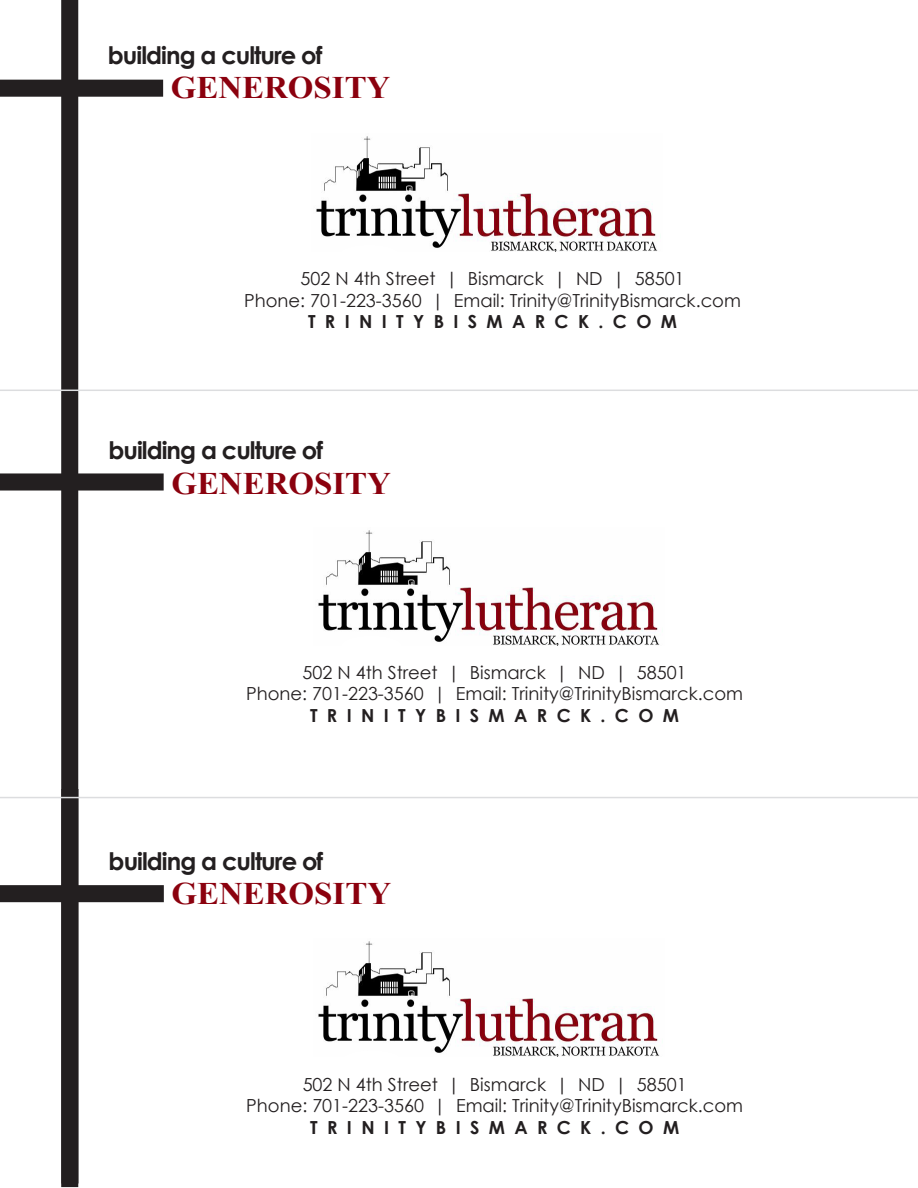
<style>
.page{position:relative;width:918px;height:1188px;background:#fff}
.page>*{position:absolute;margin:0;border:0;box-sizing:border-box;transform-origin:0 0}
.t1{font:700 31.35px "Times New Roman";color:#8b010e;scale:1.05 1}
.t2{font:700 24.3px "Century Gothic";letter-spacing:-.04em;color:#231f20}
.t3{font:18px "Century Gothic";color:#231f20}
.t4{font:700 18px "Century Gothic";letter-spacing:.52em;color:#231f20}
</style>
<div class="page">
<div style="left:61px;top:0;width:17px;height:1187px;background:#231f20"></div>
<div style="left:0;top:80px;width:163px;height:17px;background:#231f20"></div>
<img style="left:316px;top:136px;width:342px;height:115px">
<div style="left:339px;top:245px;width:61px;height:20px;background:#fff;border-radius:50%"></div>
<div style="left:0;top:885px;width:164px;height:17px;background:#231f20"></div>
<img style="left:318px;top:941px;width:342px;height:116px">
<div style="left:341px;top:1050px;width:61px;height:21px;background:#fff;border-radius:50%"></div>
<div style="left:0;top:473px;width:164px;height:18px;background:#231f20"></div>
<img style="left:318px;top:530px;width:342px;height:115px">
<div style="left:341px;top:636px;width:61px;height:20px;background:#fff;border-radius:50%"></div>
<hr style="left:0;top:390px;width:918px;height:1px;background:#dcdddf">
<hr style="left:0;top:797px;width:918px;height:1px;background:#dcdddf">
<p class="t2" style="left:108px;top:37px;width:216px">building a culture of</p>
<p class="t1" style="left:171px;top:65px;width:211px">GENEROSITY</p>
<p class="t3" style="left:300px;top:266px;width:386px">502 N 4th Street | Bismarck | ND | 58501</p>
<p class="t3" style="left:244px;top:288px;width:498px">Phone: 701-223-3560 | Email: Trinity@TrinityBismarck.com</p>
<p class="t4" style="left:308px;top:308px;width:371px">TRINITYBISMARCK.COM</p>
<p class="t2" style="left:108px;top:432px;width:216px">building a culture of</p>
<p class="t1" style="left:171px;top:460px;width:211px">GENEROSITY</p>
<p class="t3" style="left:303px;top:660px;width:386px">502 N 4th Street | Bismarck | ND | 58501</p>
<p class="t3" style="left:246px;top:681px;width:498px">Phone: 701-223-3560 | Email: Trinity@TrinityBismarck.com</p>
<p class="t4" style="left:310px;top:702px;width:371px">TRINITYBISMARCK.COM</p>
<p class="t2" style="left:109px;top:842px;width:216px">building a culture of</p>
<p class="t1" style="left:172px;top:871px;width:211px">GENEROSITY</p>
<p class="t3" style="left:303px;top:1071px;width:386px">502 N 4th Street | Bismarck | ND | 58501</p>
<p class="t3" style="left:246px;top:1093px;width:498px">Phone: 701-223-3560 | Email: Trinity@TrinityBismarck.com</p>
<p class="t4" style="left:310px;top:1114px;width:371px">TRINITYBISMARCK.COM</p>
</div>
